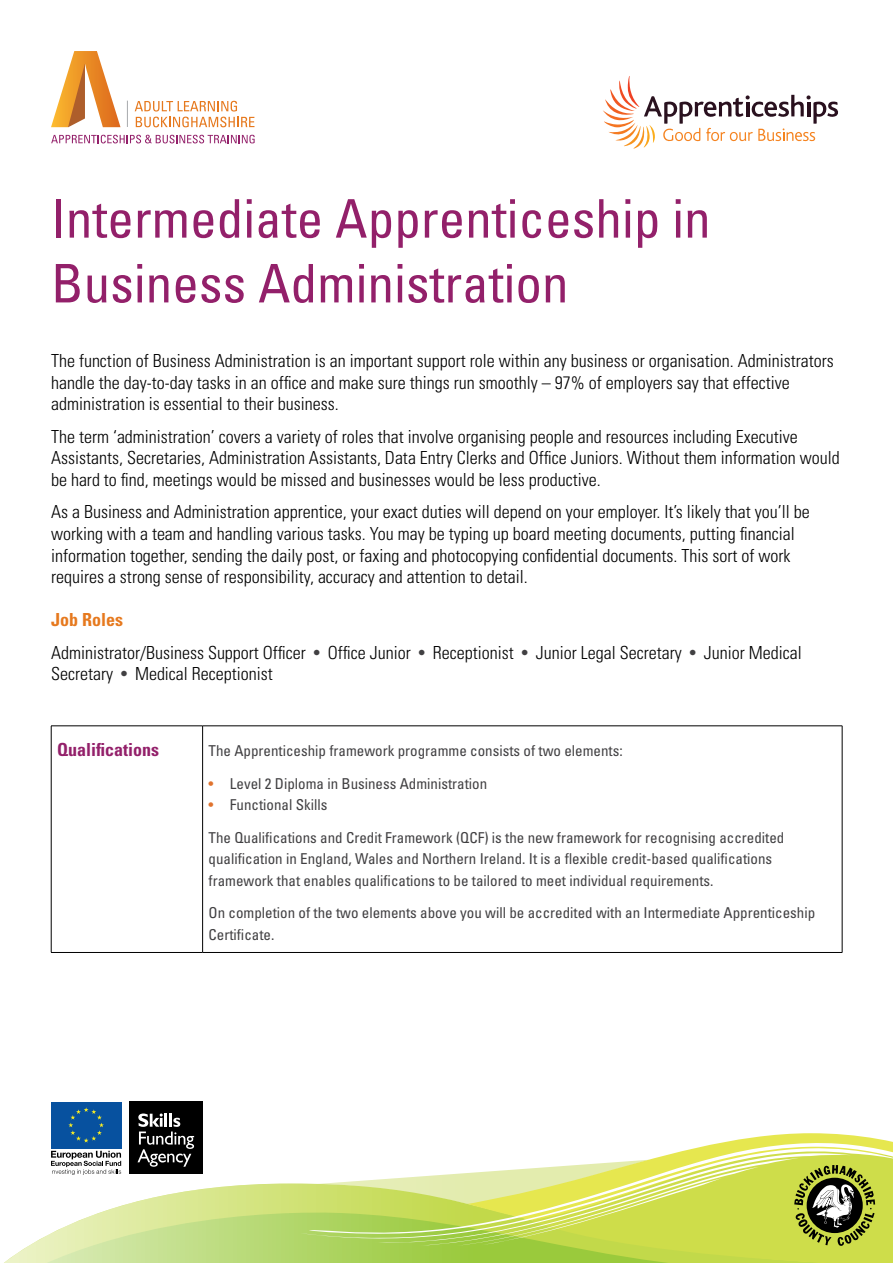
<style>
.page{position:relative;width:893px;height:1263px;background:#fff}
.page>*{position:absolute;margin:0;border:0;box-sizing:border-box;transform-origin:0 0}
.Heading_1{font:condensed 53.25px/64.8px "Univers";color:#93206a}
.Body_1{font:300 condensed 18px/21.6px "Univers";color:#000}
.Table_Heading_Column{font:700 condensed 18px "Univers";color:#93206a}
.Heading_2{font:700 condensed 18px "Univers";color:#e6791e}
.Table_Body_1{font:condensed 15px/21.6px "Univers";color:#414042}
.s1{font-weight:400;color:#414042}
.s2{color:#e0732e}
</style>
<div class="page">
<svg style="left:51px;top:51px;width:70px;height:76px"></svg>
<svg style="left:127px;top:101px;width:1px;height:26px"></svg>
<svg style="left:135px;top:101px;width:119px;height:26px"></svg>
<svg style="left:51px;top:135px;width:204px;height:8px"></svg>
<svg style="left:4px;top:1133px;width:879px;height:130px"></svg>
<svg style="left:270px;top:1140px;width:623px;height:94px"></svg>
<svg style="left:301px;top:1147px;width:14px;height:93px"></svg>
<svg style="left:315px;top:1145px;width:578px;height:118px"></svg>
<svg style="left:603px;top:76px;width:235px;height:73px"></svg>
<svg style="left:51px;top:1151px;width:70px;height:24px"></svg>
<div style="left:51px;top:1102px;width:70px;height:46px;background:#07519f"></div>
<svg style="left:68px;top:1107px;width:36px;height:35px"></svg>
<div style="left:129px;top:1102px;width:73px;height:72px;background:#000"></div>
<svg style="left:138px;top:1113px;width:56px;height:54px"></svg>
<hr style="left:51px;top:725px;width:152px;height:1px;background:#000">
<hr style="left:51px;top:726px;width:1px;height:226px;background:#000">
<hr style="left:203px;top:725px;width:639px;height:1px;background:#000">
<hr style="left:202px;top:726px;width:1px;height:226px;background:#000">
<hr style="left:842px;top:726px;width:1px;height:226px;background:#000">
<hr style="left:51px;top:952px;width:152px;height:1px;background:#000">
<hr style="left:203px;top:952px;width:639px;height:1px;background:#000">
<p class="Heading_1" style="left:51px;top:186px;width:661px">Intermediate Apprenticeship in<br>Business Administration</p>
<p class="Body_1" style="left:51px;top:350px;width:784px">The function of Business Administration is an important support role within any business or organisation. Administrators handle the day-to-day tasks in an office and make sure things run smoothly – 97% of employers say that effective administration is essential to their business.</p>
<p class="Body_1" style="left:51px;top:426px;width:790px">The term ‘administration’ covers a variety of roles that involve organising people and resources including Executive<br>Assistants, Secretaries, Administration Assistants, Data Entry Clerks and Office Juniors. Without them information would be hard to find, meetings would be missed and businesses would be less productive.</p>
<p class="Body_1" style="left:51px;top:501px;width:760px">As a Business and Administration apprentice, your exact duties will depend on your employer. It’s likely that you’ll be working with a team and handling various tasks. You may be typing up board meeting documents, putting financial information together, sending the daily post, or faxing and photocopying confidential documents. This sort of work requires a strong sense of responsibility, accuracy and attention to detail.</p>
<p class="Heading_2" style="left:51px;top:609px;width:73px">Job Roles</p>
<p class="Body_1" style="left:51px;top:642px;width:752px">Administrator/Business Support Officer <span class="s1">•</span> Office Junior <span class="s1">•</span> Receptionist <span class="s1">•</span> Junior Legal Secretary <span class="s1">•</span> Junior Medical<br>Secretary <span class="s1">•</span> Medical Receptionist</p>
<p class="Table_Heading_Column" style="left:57px;top:739px;width:104px">Qualifications</p>
<p class="Table_Body_1" style="left:209px;top:740px;width:416px">The Apprenticeship framework programme consists of two elements:</p>
<p class="Table_Body_1" style="left:209px;top:772px;width:280px"><span class="s2">•</span> Level 2 Diploma in Business Administration</p>
<p class="Table_Body_1" style="left:209px;top:794px;width:120px"><span class="s2">•</span> Functional Skills</p>
<p class="Table_Body_1" style="left:209px;top:826px;width:577px">The Qualifications and Credit Framework (QCF) is the new framework for recognising accredited qualification in England, Wales and Northern Ireland. It is a flexible credit-based qualifications framework that enables qualifications to be tailored to meet individual requirements.</p>
<p class="Table_Body_1" style="left:209px;top:902px;width:608px">On completion of the two elements above you will be accredited with an Intermediate Apprenticeship<br>Certificate.</p>
</div>
